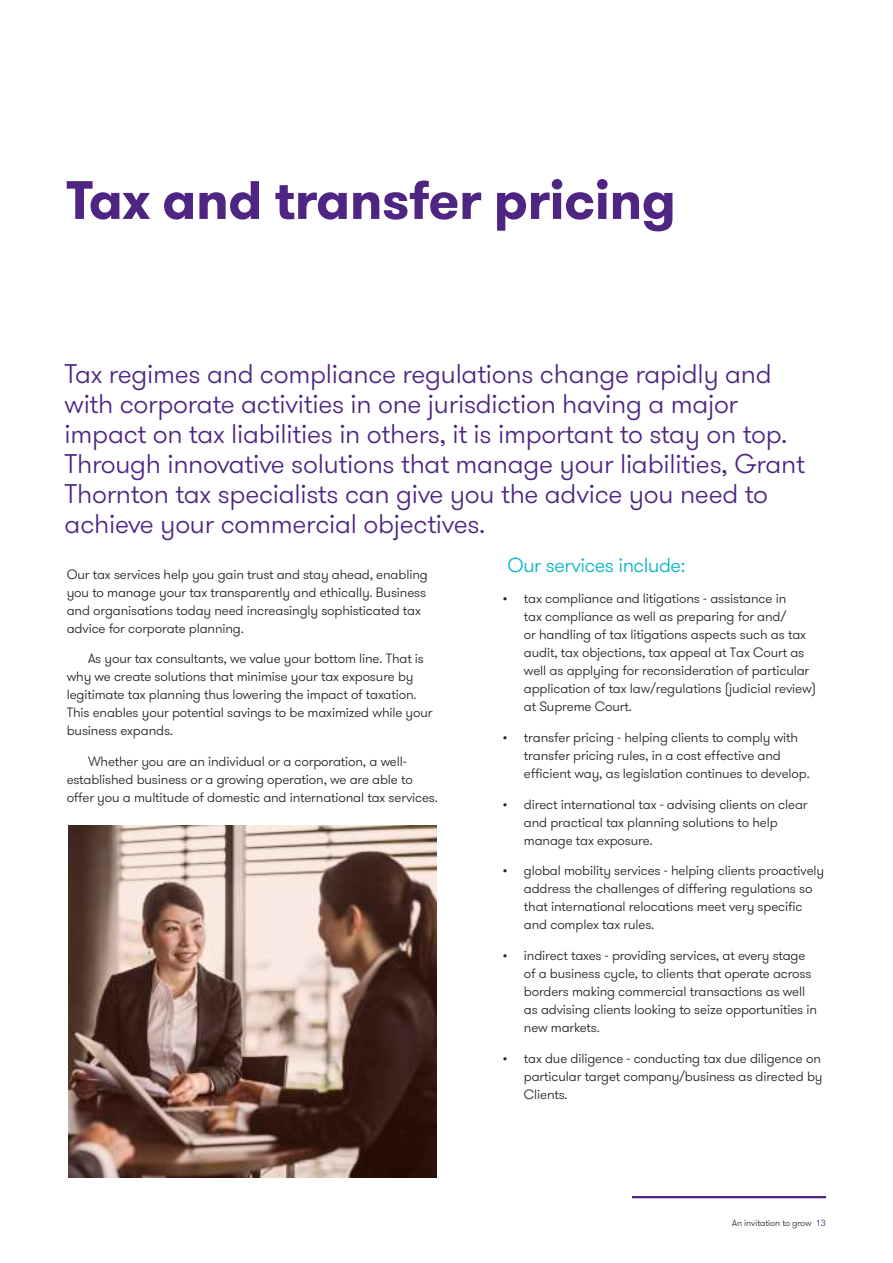
<style>
.page{position:relative;width:893px;height:1263px;background:#fff}
.page>*{position:absolute;margin:0;border:0;box-sizing:border-box;transform-origin:0 0}
.t1{font:700 54px "GT Walsheim Pro";letter-spacing:-.01em;color:#4e2582}
.t2{font:300 27px/30px "GT Walsheim Pro";letter-spacing:-.01em;color:#4e2582}
.t3{font:300 20.25px "GT Walsheim Pro";letter-spacing:-.02em;color:#00b6c8}
.t4{font:300 13.5px/18px "GT Walsheim Pro";letter-spacing:-.01em;color:#231f20}
.t5{font:300 9px "GT Walsheim Pro";letter-spacing:-.01em;color:#231f20}
.s1{color:#4e2582}
</style>
<div class="page">
<hr style="left:632px;top:1196px;width:194px;height:2px;background:#4e2582">
<img style="left:68px;top:826px;width:369px;height:351px">
<h1 class="t1" style="left:66px;top:165px;width:611px">Tax and transfer pricing</h1>
<p class="t2" style="left:65px;top:360px;width:742px">Tax regimes and compliance regulations change rapidly and with corporate activities in one jurisdiction having a major impact on tax liabilities in others, it is important to stay on top.<br>Through innovative solutions that manage your liabilities, Grant Thornton tax specialists can give you the advice you need to achieve your commercial objectives.</p>
<p class="t4" style="left:67px;top:565px;width:362px">Our tax services help you gain trust and stay ahead, enabling you to manage your tax transparently and ethically. Business and organisations today need increasingly sophisticated tax advice for corporate planning.</p>
<p class="t4" style="left:67px;top:650px;width:367px;text-indent:21px">As your tax consultants, we value your bottom line. That is why we create solutions that minimise your tax exposure by legitimate tax planning thus lowering the impact of taxation.<br>This enables your potential savings to be maximized while your business expands.</p>
<p class="t4" style="left:67px;top:753px;width:373px;text-indent:21px">Whether you are an individual or a corporation, a well&shy;established business or a growing operation, we are able to offer you a multitude of domestic and international tax services.</p>
<h3 class="t3" style="left:507px;top:552px;width:179px">Our services include:</h3>
<p class="t4" style="left:524px;top:590px;width:294px;text-indent:-21px">• tax compliance and litigations - assistance in<br>tax compliance as well as preparing for and/<br>or handling of tax litigations aspects such as tax audit, tax objections, tax appeal at Tax Court as well as applying for reconsideration of particular application of tax law/regulations (judicial review) at Supreme Court.</p>
<p class="t4" style="left:524px;top:728px;width:287px;text-indent:-21px">• transfer pricing - helping clients to comply with transfer pricing rules, in a cost effective and efficient way, as legislation continues to develop.</p>
<p class="t4" style="left:524px;top:795px;width:285px;text-indent:-21px">• direct international tax - advising clients on clear and practical tax planning solutions to help manage tax exposure.</p>
<p class="t4" style="left:524px;top:862px;width:302px;text-indent:-21px">• global mobility services - helping clients proactively address the challenges of differing regulations so that international relocations meet very specific and complex tax rules.</p>
<p class="t4" style="left:524px;top:947px;width:295px;text-indent:-21px">• indirect taxes - providing services, at every stage of a business cycle, to clients that operate across borders making commercial transactions as well as advising clients looking to seize opportunities in new markets.</p>
<p class="t4" style="left:524px;top:1049px;width:300px;text-align:justify;text-indent:-21px">• tax due diligence - conducting tax due diligence on particular target company/business as directed by Clients.</p>
<p class="t5" style="left:732px;top:1217px;width:95px">An invitation to grow <span class="s1">13</span></p>
</div>
